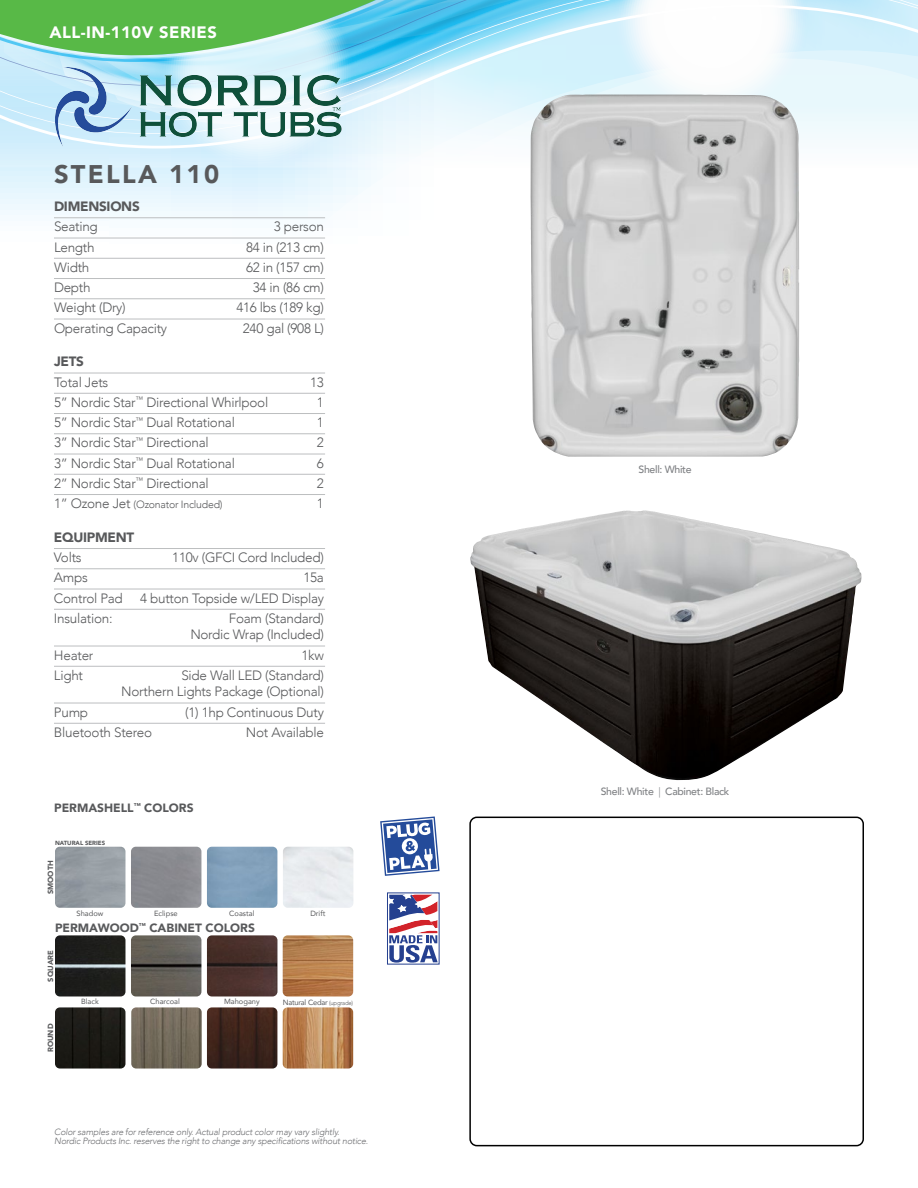
<style>
.page{position:relative;width:918px;height:1188px;background:#fff}
.page>*{position:absolute;margin:0;border:0;box-sizing:border-box;transform-origin:0 0}
.t1{font:900 25.5px "Avenir";letter-spacing:.09em;color:#58595b}
.t2{font:900 16.5px "Avenir";letter-spacing:.03em;color:#fff}
.t3{font:300 13.5px/16.5px "Avenir";letter-spacing:-.02em;color:#58595b;text-align:right}
.t4{font:900 13.5px "Avenir";letter-spacing:-.02em;color:#58595b}
.t5{font:900 12px "Avenir";color:#58595b}
.t6{font:500 10.5px "Avenir";letter-spacing:-.03em;color:#808285}
.t7{font:300 10.5px "Avenir";letter-spacing:-.02em;color:#58595b}
.t8{font:italic 300 9px/9px "Avenir";letter-spacing:-.02em;color:#6d6e71}
.t9{font:7.5px "Avenir";color:#58595b}
.t10{font:7.5px "Avenir";letter-spacing:-.03em;color:#58595b}
.t11{font:900 7.5px "Avenir";color:#58595b}
.t12{font:900 6px "Avenir";color:#58595b}
.s1{font-size:13.5px}
.s2{font-weight:300;font-size:6px}
.s3{font-weight:300}
</style>
<div class="page">
<div style="left:469px;top:817px;width:395px;height:329px;border:2px solid #000;border-radius:7px"></div>
<img style="left:207px;top:847px;width:70px;height:61px">
<img style="left:207px;top:935px;width:70px;height:61px">
<img style="left:55px;top:935px;width:70px;height:61px">
<img style="left:131px;top:935px;width:70px;height:61px">
<img style="left:207px;top:1007px;width:70px;height:62px">
<img style="left:283px;top:935px;width:70px;height:61px">
<img style="left:283px;top:1007px;width:70px;height:62px">
<img style="left:55px;top:1007px;width:70px;height:62px">
<img style="left:131px;top:1007px;width:71px;height:62px">
<div style="left:387px;top:893px;width:52px;height:71px;border:1px solid #25408f"></div>
<svg style="left:389px;top:895px;width:49px;height:68px"></svg>
<svg style="left:0;top:171px;width:249px;height:128px"></svg>
<svg style="left:810px;top:0;width:108px;height:50px;background:#d0effb"></svg>
<svg style="left:249px;top:171px;width:55px;height:128px"></svg>
<svg style="left:304px;top:50px;width:614px;height:249px"></svg>
<svg style="left:0;top:0;width:810px;height:171px"></svg>
<hr style="left:54px;top:218px;width:271px;height:1px;background:#bcbec0">
<hr style="left:54px;top:238px;width:271px;height:1px;background:#bcbec0">
<hr style="left:54px;top:258px;width:271px;height:1px;background:#bcbec0">
<hr style="left:54px;top:278px;width:271px;height:1px;background:#bcbec0">
<hr style="left:54px;top:299px;width:271px;height:1px;background:#bcbec0">
<hr style="left:54px;top:319px;width:271px;height:1px;background:#bcbec0">
<hr style="left:54px;top:373px;width:271px;height:1px;background:#bcbec0">
<hr style="left:54px;top:393px;width:271px;height:1px;background:#bcbec0">
<hr style="left:54px;top:413px;width:271px;height:1px;background:#bcbec0">
<hr style="left:54px;top:434px;width:271px;height:1px;background:#bcbec0">
<hr style="left:54px;top:454px;width:271px;height:1px;background:#bcbec0">
<hr style="left:54px;top:474px;width:271px;height:1px;background:#bcbec0">
<hr style="left:54px;top:494px;width:271px;height:1px;background:#bcbec0">
<hr style="left:54px;top:548px;width:271px;height:1px;background:#bcbec0">
<hr style="left:54px;top:569px;width:271px;height:1px;background:#bcbec0">
<hr style="left:54px;top:589px;width:271px;height:1px;background:#bcbec0">
<hr style="left:54px;top:609px;width:271px;height:1px;background:#bcbec0">
<hr style="left:54px;top:646px;width:271px;height:1px;background:#bcbec0">
<hr style="left:54px;top:666px;width:271px;height:1px;background:#bcbec0">
<hr style="left:54px;top:703px;width:271px;height:1px;background:#bcbec0">
<hr style="left:54px;top:723px;width:271px;height:1px;background:#bcbec0">
<img style="left:531px;top:94px;width:268px;height:363px">
<img style="left:470px;top:510px;width:391px;height:271px">
<svg style="left:380px;top:816px;width:60px;height:60px"></svg>
<img style="left:56px;top:68px;width:298px;height:79px">
<p class="t2" style="left:49px;top:18px;width:169px">ALL-IN-110V SERIES</p>
<h1 class="t1" style="left:54px;top:152px;width:167px">STELLA 110</h1>
<p class="t4" style="left:54px;top:195px;width:87px">DIMENSIONS</p>
<p class="t3" style="left:54px;top:219px;width:45px">Seating</p>
<p class="t3" style="left:274px;top:219px;width:52px">3 person</p>
<p class="t3" style="left:54px;top:239px;width:42px">Length</p>
<p class="t3" style="left:246px;top:239px;width:79px">84 in (213 cm)</p>
<p class="t3" style="left:54px;top:259px;width:37px">Width</p>
<p class="t3" style="left:246px;top:259px;width:79px">62 in (157 cm)</p>
<p class="t3" style="left:54px;top:279px;width:38px">Depth</p>
<p class="t3" style="left:253px;top:279px;width:73px">34 in (86 cm)</p>
<p class="t3" style="left:54px;top:300px;width:73px">Weight (Dry)</p>
<p class="t3" style="left:236px;top:300px;width:89px">416 lbs (189 kg)</p>
<p class="t3" style="left:54px;top:320px;width:115px">Operating Capacity</p>
<p class="t3" style="left:243px;top:320px;width:83px">240 gal (908 L)</p>
<p class="t4" style="left:54px;top:350px;width:31px">JETS</p>
<p class="t3" style="left:54px;top:374px;width:56px">Total Jets</p>
<p class="t3" style="left:310px;top:374px;width:15px">13</p>
<p class="t3" style="left:54px;top:394px;width:216px">5” Nordic Star<sup>™</sup> Directional Whirlpool</p>
<p class="t3" style="left:317px;top:394px;width:9px">1</p>
<p class="t3" style="left:54px;top:414px;width:182px">5” Nordic Star<sup>™</sup> Dual Rotational</p>
<p class="t3" style="left:317px;top:414px;width:9px">1</p>
<p class="t3" style="left:54px;top:435px;width:156px">3” Nordic Star<sup>™</sup> Directional</p>
<p class="t3" style="left:317px;top:435px;width:9px">2</p>
<p class="t3" style="left:54px;top:455px;width:182px">3” Nordic Star<sup>™</sup> Dual Rotational</p>
<p class="t3" style="left:317px;top:455px;width:9px">6</p>
<p class="t3" style="left:54px;top:475px;width:156px">2” Nordic Star<sup>™</sup> Directional</p>
<p class="t3" style="left:317px;top:475px;width:9px">2</p>
<p class="t7" style="left:54px;top:498px;width:170px"><span class="s1">1” Ozone Jet</span> (Ozonator Included)</p>
<p class="t3" style="left:317px;top:495px;width:9px">1</p>
<p class="t4" style="left:54px;top:526px;width:82px">EQUIPMENT</p>
<p class="t3" style="left:54px;top:549px;width:29px">Volts</p>
<p class="t3" style="left:172px;top:549px;width:153px">110v (GFCI Cord Included)</p>
<p class="t3" style="left:54px;top:570px;width:35px">Amps</p>
<p class="t3" style="left:303px;top:570px;width:22px">15a</p>
<p class="t3" style="left:54px;top:590px;width:70px">Control Pad</p>
<p class="t3" style="left:140px;top:590px;width:185px">4 button Topside w/LED Display</p>
<p class="t3" style="left:54px;top:610px;width:60px">Insulation:</p>
<p class="t3" style="left:190px;top:610px;width:135px">Foam (Standard)<br>Nordic Wrap (Included)</p>
<p class="t3" style="left:54px;top:647px;width:41px">Heater</p>
<p class="t3" style="left:302px;top:647px;width:24px">1kw</p>
<p class="t3" style="left:54px;top:667px;width:31px">Light</p>
<p class="t3" style="left:121px;top:667px;width:204px">Side Wall LED (Standard)<br>Northern Lights Package (Optional)</p>
<p class="t3" style="left:54px;top:704px;width:36px">Pump</p>
<p class="t3" style="left:185px;top:704px;width:140px">(1) 1hp Continuous Duty</p>
<p class="t3" style="left:54px;top:724px;width:100px">Bluetooth Stereo</p>
<p class="t3" style="left:246px;top:724px;width:80px">Not Available</p>
<p class="t5" style="left:54px;top:797px;width:141px">PERMASHELL<sup>™</sup> COLORS</p>
<p class="t12" style="left:55px;top:838px;width:52px">NATURAL SERIES</p>
<p class="t11" style="left:44px;top:894px;width:35px;rotate:-90deg">SMOOTH</p>
<p class="t9" style="left:77px;top:907px;width:28px">Shadow</p>
<p class="t9" style="left:154px;top:907px;width:25px">Eclipse</p>
<p class="t9" style="left:229px;top:907px;width:27px">Coastal</p>
<p class="t9" style="left:310px;top:907px;width:17px">Drift</p>
<p class="t5" style="left:55px;top:917px;width:201px">PERMAWOOD<sup>™</sup> CABINET COLORS</p>
<p class="t11" style="left:44px;top:982px;width:33px;rotate:-90deg">SQUARE</p>
<p class="t11" style="left:44px;top:1052px;width:30px;rotate:-90deg">ROUND</p>
<p class="t9" style="left:81px;top:996px;width:19px">Black</p>
<p class="t9" style="left:150px;top:996px;width:31px">Charcoal</p>
<p class="t9" style="left:224px;top:996px;width:37px">Mahogany</p>
<p class="t10" style="left:283px;top:996px;width:72px">Natural Cedar <span class="s2">(upgrade)</span></p>
<p class="t8" style="left:54px;top:1128px;width:316px">Color samples are for reference only. Actual product color may vary slightly.<br>Nordic Products Inc. reserves the right to change any specifications without notice.</p>
<p class="t6" style="left:639px;top:461px;width:55px">Shell: White</p>
<p class="t6" style="left:601px;top:783px;width:130px">Shell: White <span class="s3">|</span> Cabinet: Black</p>
</div>
